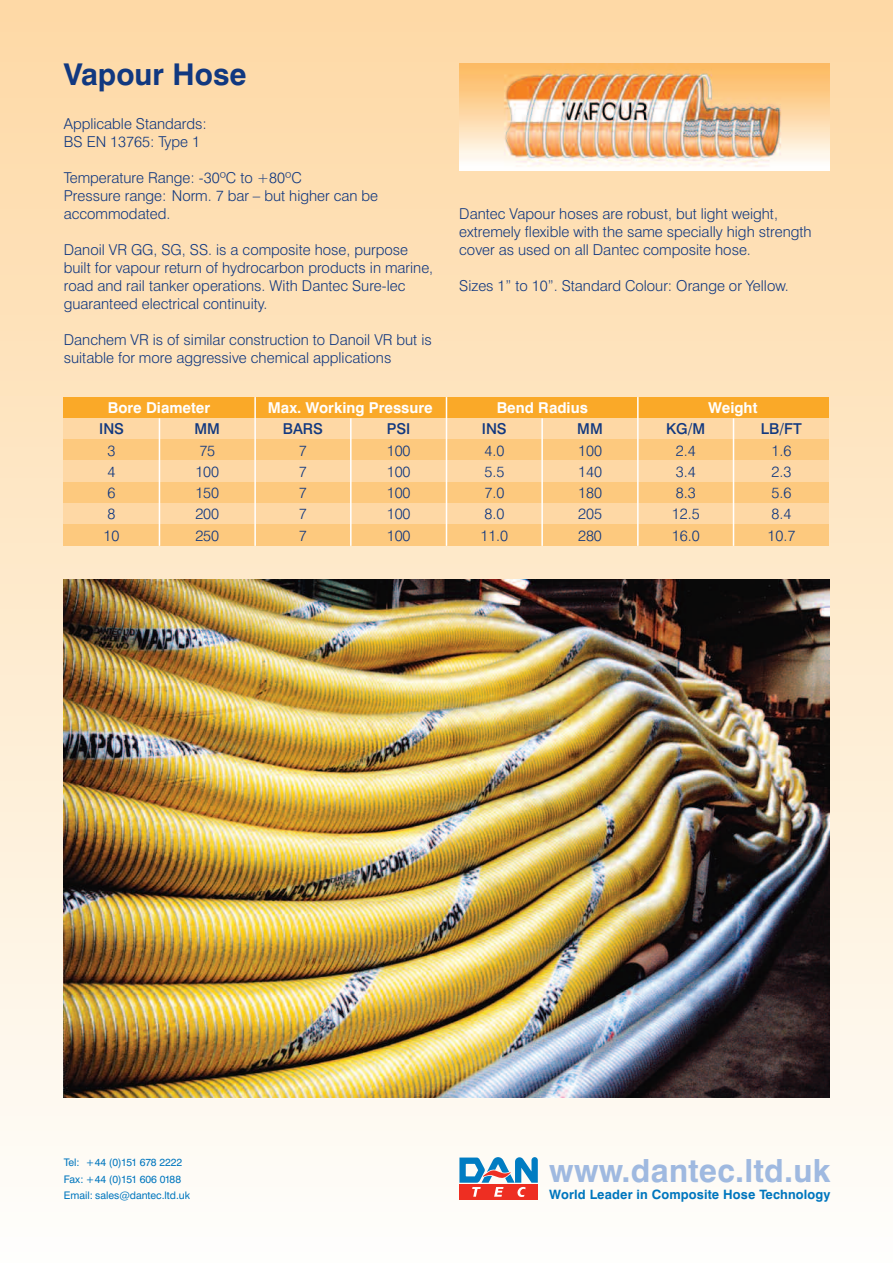
<style>
.page{position:relative;width:893px;height:1263px;background:#fff}
.page>*{position:absolute;margin:0;border:0;box-sizing:border-box;transform-origin:0 0}
.t1{font:700 31.95px "Swiss 721 BT";letter-spacing:.01em;color:#9fb9e0}
.t2{font:700 30px "Swiss 721 BT";color:#113880}
.t3{font:300 15px/18px "Swiss 721 BT";color:#113880}
.t4{font:700 15px "Swiss 721 BT";color:#fff}
.t5{font:500 15px "Swiss 721 BT";color:#113880}
.t6{font:700 12.9px "Swiss 721 BT";letter-spacing:.01em;color:#0076be}
.t7{font:10.5px/16.4px "Swiss 721 BT";color:#0076be}
</style>
<div class="page">
<div style="left:0;top:0;width:893px;height:1263px;background:linear-gradient(to bottom,#fed8a4,#fefefb)"></div>
<div style="left:459px;top:1184px;width:79px;height:16px;background:#ee2e22"></div>
<svg style="left:459px;top:1157px;width:79px;height:40px"></svg>
<img style="left:459px;top:64px;width:370px;height:106px">
<div style="left:64px;top:397px;width:765px;height:21px;background:#faa928"></div>
<div style="left:64px;top:418px;width:765px;height:22px;background:#fed8a5"></div>
<div style="left:64px;top:440px;width:765px;height:21px;background:#fdc97e"></div>
<div style="left:64px;top:461px;width:765px;height:21px;background:#fed8a5"></div>
<div style="left:64px;top:482px;width:765px;height:21px;background:#fdc97e"></div>
<div style="left:64px;top:503px;width:765px;height:22px;background:#fed8a5"></div>
<div style="left:64px;top:525px;width:765px;height:21px;background:#fdc97e"></div>
<hr style="left:254px;top:397px;width:2px;height:149px;background:#fff">
<hr style="left:637px;top:397px;width:2px;height:149px;background:#fff">
<hr style="left:159px;top:418px;width:1px;height:128px;background:#fff">
<hr style="left:350px;top:418px;width:2px;height:128px;background:#fff">
<hr style="left:541px;top:418px;width:2px;height:128px;background:#fff">
<hr style="left:733px;top:418px;width:1px;height:128px;background:#fff">
<hr style="left:446px;top:397px;width:1px;height:149px;background:#fff">
<img style="left:64px;top:580px;width:765px;height:518px">
<h2 class="t2" style="left:64px;top:64px;width:184px">Vapour Hose</h2>
<p class="t3" style="left:64px;top:116px;width:145px">Applicable Standards:<br>BS EN 13765: Type 1</p>
<p class="t3" style="left:64px;top:170px;width:316px">Temperature Range: -30ºC to +80ºC<br>Pressure range: Norm. 7 bar – but higher can be accommodated.</p>
<p class="t3" style="left:64px;top:242px;width:371px">Danoil VR GG, SG, SS. is a composite hose, purpose built for vapour return of hydrocarbon products in marine, road and rail tanker operations. With Dantec Sure-lec guaranteed electrical continuity.</p>
<p class="t3" style="left:64px;top:332px;width:369px">Danchem VR is of similar construction to Danoil VR but is suitable for more aggressive chemical applications</p>
<p class="t3" style="left:459px;top:206px;width:354px">Dantec Vapour hoses are robust, but light weight, extremely flexible with the same specially high strength cover as used on all Dantec composite hose.</p>
<p class="t3" style="left:459px;top:278px;width:331px">Sizes 1” to 10”. Standard Colour: Orange or Yellow.</p>
<p class="t4" style="left:108px;top:402px;width:104px">Bore Diameter</p>
<p class="t4" style="left:268px;top:402px;width:166px">Max. Working Pressure</p>
<p class="t4" style="left:497px;top:402px;width:93px">Bend Radius</p>
<p class="t4" style="left:708px;top:402px;width:51px">Weight</p>
<p class="t5" style="left:99px;top:424px;width:26px">INS</p>
<p class="t5" style="left:195px;top:424px;width:27px">MM</p>
<p class="t5" style="left:283px;top:424px;width:42px">BARS</p>
<p class="t5" style="left:387px;top:424px;width:25px">PSI</p>
<p class="t5" style="left:482px;top:424px;width:26px">INS</p>
<p class="t5" style="left:577px;top:424px;width:27px">MM</p>
<p class="t5" style="left:666px;top:424px;width:40px">KG/M</p>
<p class="t5" style="left:761px;top:424px;width:42px">LB/FT</p>
<p class="t3" style="left:108px;top:443px;width:9px">3</p>
<p class="t3" style="left:199px;top:443px;width:17px">75</p>
<p class="t3" style="left:299px;top:443px;width:9px">7</p>
<p class="t3" style="left:387px;top:443px;width:25px">100</p>
<p class="t3" style="left:484px;top:443px;width:21px">4.0</p>
<p class="t3" style="left:578px;top:443px;width:25px">100</p>
<p class="t3" style="left:676px;top:443px;width:21px">2.4</p>
<p class="t3" style="left:771px;top:443px;width:21px">1.6</p>
<p class="t3" style="left:108px;top:464px;width:9px">4</p>
<p class="t3" style="left:195px;top:464px;width:25px">100</p>
<p class="t3" style="left:299px;top:464px;width:9px">7</p>
<p class="t3" style="left:387px;top:464px;width:25px">100</p>
<p class="t3" style="left:484px;top:464px;width:21px">5.5</p>
<p class="t3" style="left:578px;top:464px;width:25px">140</p>
<p class="t3" style="left:676px;top:464px;width:21px">3.4</p>
<p class="t3" style="left:771px;top:464px;width:21px">2.3</p>
<p class="t3" style="left:108px;top:485px;width:9px">6</p>
<p class="t3" style="left:195px;top:485px;width:25px">150</p>
<p class="t3" style="left:299px;top:485px;width:9px">7</p>
<p class="t3" style="left:387px;top:485px;width:25px">100</p>
<p class="t3" style="left:484px;top:485px;width:21px">7.0</p>
<p class="t3" style="left:578px;top:485px;width:25px">180</p>
<p class="t3" style="left:676px;top:485px;width:21px">8.3</p>
<p class="t3" style="left:771px;top:485px;width:21px">5.6</p>
<p class="t3" style="left:108px;top:507px;width:9px">8</p>
<p class="t3" style="left:195px;top:507px;width:25px">200</p>
<p class="t3" style="left:299px;top:507px;width:9px">7</p>
<p class="t3" style="left:387px;top:507px;width:25px">100</p>
<p class="t3" style="left:484px;top:507px;width:21px">8.0</p>
<p class="t3" style="left:578px;top:507px;width:25px">205</p>
<p class="t3" style="left:672px;top:507px;width:29px">12.5</p>
<p class="t3" style="left:771px;top:507px;width:21px">8.4</p>
<p class="t3" style="left:104px;top:528px;width:17px">10</p>
<p class="t3" style="left:195px;top:528px;width:25px">250</p>
<p class="t3" style="left:299px;top:528px;width:9px">7</p>
<p class="t3" style="left:387px;top:528px;width:25px">100</p>
<p class="t3" style="left:480px;top:528px;width:29px">11.0</p>
<p class="t3" style="left:578px;top:528px;width:25px">280</p>
<p class="t3" style="left:672px;top:528px;width:29px">16.0</p>
<p class="t3" style="left:767px;top:528px;width:29px">10.7</p>
<p class="t7" style="left:64px;top:1155px;width:128px">Tel: +44 (0)151 678 2222<br>Fax: +44 (0)151 606 0188<br>Email: sales@dantec.ltd.uk</p>
<h1 class="t1" style="left:549px;top:1159px;width:283px">www.dantec.ltd.uk</h1>
<p class="t6" style="left:549px;top:1190px;width:283px">World Leader in Composite Hose Technology</p>
</div>
